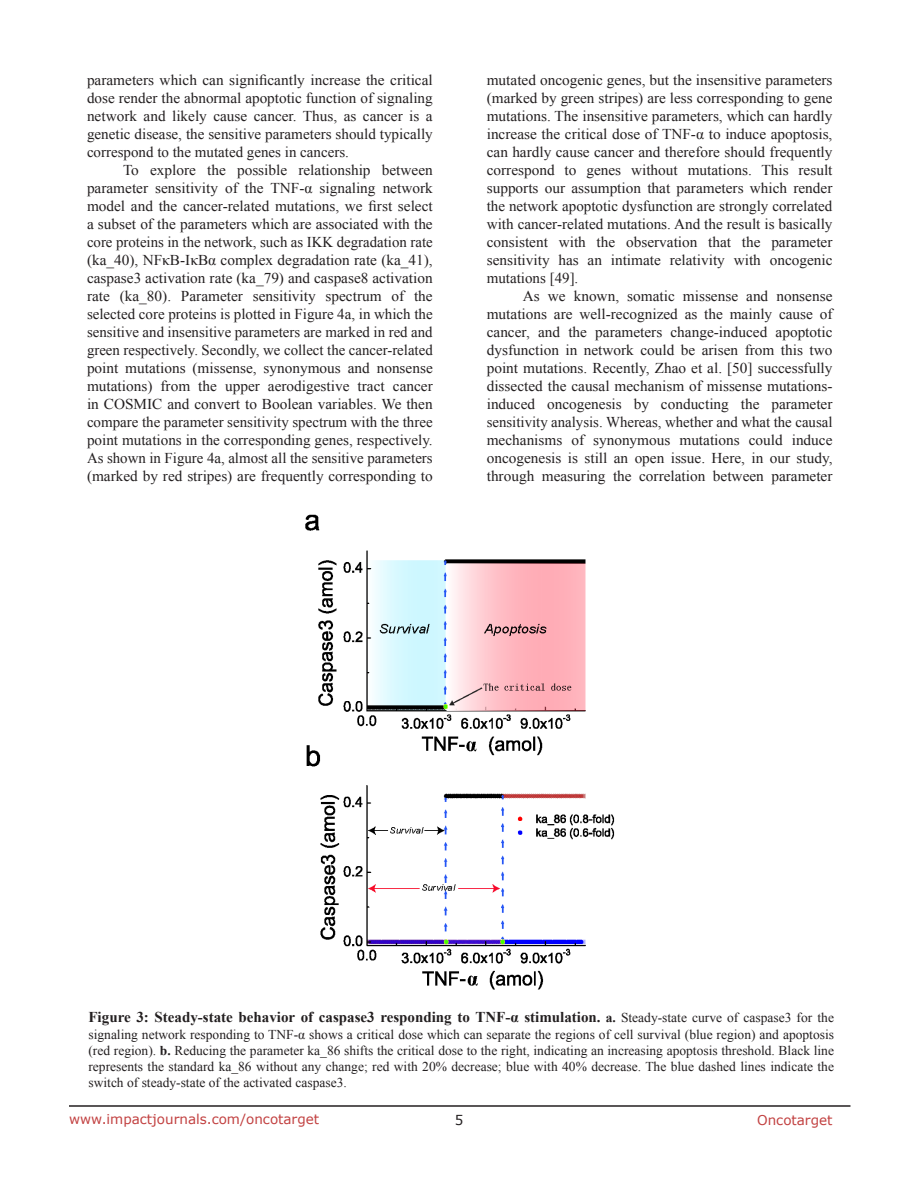
<style>
.page{position:relative;width:918px;height:1188px;background:#fff}
.page>*{position:absolute;margin:0;border:0;box-sizing:border-box;transform-origin:0 0}
.BodyText{font:15px/18px "Times New Roman";color:#231f20;text-align:justify}
.figuretext{font:700 15px "Times New Roman";color:#231f20}
.figuretext-2{font:13.5px/16.2px "Times New Roman";color:#231f20;text-align:justify}
.t1{font:13.5px "Verdana";color:#c24141}
.t2{font:13.5px "Verdana";color:#231f20}
.s1{font-size:13.5px}
.s2{font-weight:400;font-size:13.5px}
.s3{font-weight:700}
</style>
<div class="page">
<hr style="left:69px;top:1105px;width:781px;height:2px;background:#231f20">
<img style="left:305px;top:514px;width:310px;height:476px">
<p class="BodyText" style="left:87px;top:71px;width:347px">parameters which can significantly increase the critical dose render the abnormal apoptotic function of signaling network and likely cause cancer. Thus, as cancer is a genetic disease, the sensitive parameters should typically correspond to the mutated genes in cancers.</p>
<p class="BodyText" style="left:87px;top:161px;width:347px;text-indent:36px">To explore the possible relationship between parameter sensitivity of the TNF-α signaling network model and the cancer-related mutations, we first select a subset of the parameters which are associated with the core proteins in the network, such as IKK degradation rate (ka_40), NFκB-IκBα complex degradation rate (ka_41), caspase3 activation rate (ka_79) and caspase8 activation rate (ka_80). Parameter sensitivity spectrum of the selected core proteins is plotted in Figure 4a, in which the sensitive and insensitive parameters are marked in red and green respectively. Secondly, we collect the cancer-related point mutations (missense, synonymous and nonsense mutations) from the upper aerodigestive tract cancer in COSMIC and convert to Boolean variables. We then compare the parameter sensitivity spectrum with the three point mutations in the corresponding genes, respectively.<br>As shown in Figure 4a, almost all the sensitive parameters (marked by red stripes) are frequently corresponding to</p>
<p class="BodyText" style="left:487px;top:71px;width:347px">mutated oncogenic genes, but the insensitive parameters (marked by green stripes) are less corresponding to gene mutations. The insensitive parameters, which can hardly increase the critical dose of TNF-α to induce apoptosis, can hardly cause cancer and therefore should frequently correspond to genes without mutations. This result supports our assumption that parameters which render the network apoptotic dysfunction are strongly correlated with cancer-related mutations. And the result is basically consistent with the observation that the parameter sensitivity has an intimate relativity with oncogenic mutations [49].</p>
<p class="BodyText" style="left:487px;top:287px;width:347px;text-indent:36px">As we known, somatic missense and nonsense mutations are well-recognized as the mainly cause of cancer, and the parameters change-induced apoptotic dysfunction in network could be arisen from this two point mutations. Recently, Zhao et al. [50] successfully dissected the causal mechanism of missense mutations&shy;induced oncogenesis by conducting the parameter sensitivity analysis. Whereas, whether and what the causal mechanisms of synonymous mutations could induce oncogenesis is still an open issue. Here, in our study, through measuring the correlation between parameter</p>
<p class="figuretext" style="left:88px;top:1007px;width:747px">Figure 3: Steady-state behavior of caspase3 responding to TNF-α stimulation. <span class="s1">a.</span> <span class="s2">Steady-state curve of caspase3 for the</span></p>
<p class="figuretext-2" style="left:88px;top:1026px;width:747px">signaling network responding to TNF-α shows a critical dose which can separate the regions of cell survival (blue region) and apoptosis (red region). <span class="s3">b.</span> Reducing the parameter ka_86 shifts the critical dose to the right, indicating an increasing apoptosis threshold. Black line represents the standard ka_86 without any change; red with 20% decrease; blue with 40% decrease. The blue dashed lines indicate the switch of steady-state of the activated caspase3.</p>
<p class="t1" style="left:69px;top:1110px;width:252px">www.impactjournals.com/oncotarget</p>
<p class="t2" style="left:455px;top:1111px;width:10px">5</p>
<p class="t1" style="left:757px;top:1111px;width:77px">Oncotarget</p>
</div>
